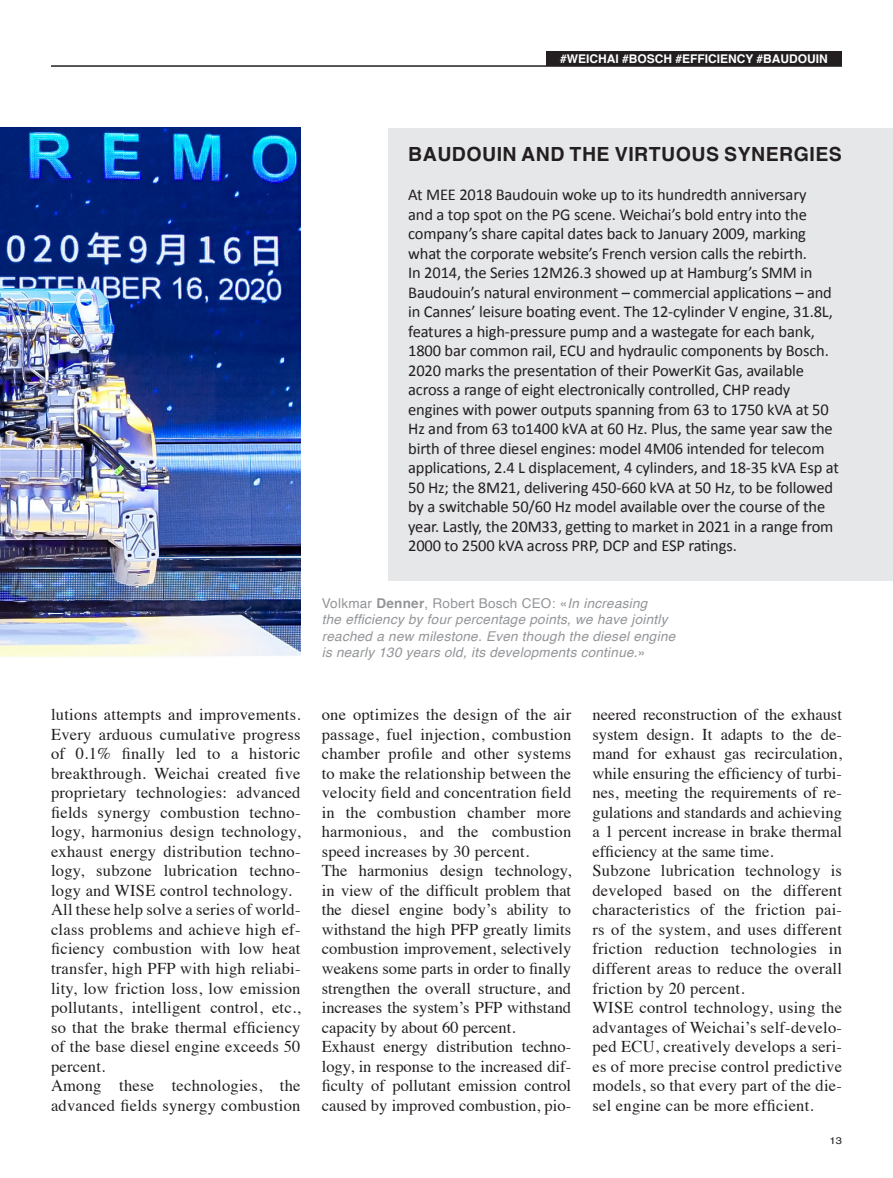
<style>
.page{position:relative;width:893px;height:1178px;background:#fff}
.page>*{position:absolute;margin:0;border:0;box-sizing:border-box;transform-origin:0 0}
.titolo_box_new{font:700 19.5px "Helvetica";letter-spacing:.025em;color:#231f20}
.testo_new{font:16.5px/19.5px "Times";letter-spacing:.015em;color:#231f20;text-align:justify}
.box_testo_new{font:16.5px/19.5px "Calibri";letter-spacing:-.01em;color:#231f20}
.box_titolo{font:italic 13.5px/16.5px "Helvetica";letter-spacing:.02em;color:#939598}
.box_titolo-2{font:700 12px "Helvetica";color:#fff}
.t1{font:9.6px "Helvetica";color:#231f20;scale:1.17 1}
.s1{font-style:normal}
.s2{font-weight:700;font-style:normal}
</style>
<div class="page">
<img style="left:0;top:128px;width:300px;height:529px">
<div style="left:546px;top:51px;width:296px;height:15px;background:#231f20"></div>
<hr style="left:51px;top:65px;width:791px;height:2px;background:#231f20">
<div style="left:388px;top:128px;width:505px;height:452px;background:#e6e7e9"></div>
<p class="box_titolo-2" style="left:560px;top:51px;width:269px">#WEICHAI #BOSCH #EFFICIENCY #BAUDOUIN</p>
<p class="testo_new" style="left:51px;top:704px;width:251px">lutions attempts and improvements.<br>Every arduous cumulative progress of 0.1% finally led to a historic breakthrough. Weichai created five proprietary technologies: advanced fields synergy combustion techno&shy;logy, harmonius design technology, exhaust energy distribution techno&shy;logy, subzone lubrication techno&shy;logy and WISE control technology.</p>
<p class="testo_new" style="left:51px;top:899px;width:251px">All these help solve a series of world&shy;class problems and achieve high ef&shy;ficiency combustion with low heat transfer, high PFP with high reliabi&shy;lity, low friction loss, low emission pollutants, intelligent control, etc., so that the brake thermal efficiency of the base diesel engine exceeds 50 percent.</p>
<p class="testo_new" style="left:51px;top:1074px;width:251px">Among these technologies, the advanced fields synergy combustion</p>
<p class="titolo_box_new" style="left:408px;top:142px;width:435px">BAUDOUIN AND THE VIRTUOUS SYNERGIES</p>
<p class="box_testo_new" style="left:408px;top:185px;width:432px">At MEE 2018 Baudouin woke up to its hundredth anniversary<br>and a top spot on the PG scene. Weichai’s bold entry into the company’s share capital dates back to January 2009, marking what the corporate website’s French version calls the rebirth.<br>In 2014, the Series 12M26.3 showed up at Hamburg’s SMM in Baudouin’s natural environment – commercial applications – and in Cannes’ leisure boating event. The 12-cylinder V engine, 31.8L, features a high-pressure pump and a wastegate for each bank, 1800 bar common rail, ECU and hydraulic components by Bosch.<br>2020 marks the presentation of their PowerKit Gas, available across a range of eight electronically controlled, CHP ready engines with power outputs spanning from 63 to 1750 kVA at 50<br>Hz and from 63 to1400 kVA at 60 Hz. Plus, the same year saw the birth of three diesel engines: model 4M06 intended for telecom applications, 2.4 L displacement, 4 cylinders, and 18-35 kVA Esp at 50 Hz; the 8M21, delivering 450-660 kVA at 50 Hz, to be followed by a switchable 50/60 Hz model available over the course of the year. Lastly, the 20M33, getting to market in 2021 in a range from 2000 to 2500 kVA across PRP, DCP and ESP ratings.</p>
<p class="box_titolo" style="left:322px;top:595px;width:355px"><span class="s1">Volkmar</span> <span class="s2">Denner</span><span class="s1">, Robert Bosch CEO: «</span>In increasing<br>the efficiency by four percentage points, we have jointly reached a new milestone. Even though the diesel engine is nearly 130 years old, its developments continue.<span class="s1">»</span></p>
<p class="testo_new" style="left:322px;top:704px;width:251px">one optimizes the design of the air passage, fuel injection, combustion chamber profile and other systems to make the relationship between the velocity field and concentration field in the combustion chamber more harmonious, and the combustion speed increases by 30 percent.</p>
<p class="testo_new" style="left:322px;top:860px;width:251px">The harmonius design technology, in view of the difficult problem that the diesel engine body’s ability to withstand the high PFP greatly limits combustion improvement, selectively weakens some parts in order to finally strengthen the overall structure, and increases the system’s PFP withstand capacity by about 60 percent.</p>
<p class="testo_new" style="left:322px;top:1035px;width:251px">Exhaust energy distribution techno&shy;logy, in response to the increased dif&shy;ficulty of pollutant emission control caused by improved combustion, pio-</p>
<p class="testo_new" style="left:592px;top:704px;width:251px">neered reconstruction of the exhaust system design. It adapts to the de&shy;mand for exhaust gas recirculation, while ensuring the efficiency of turbi&shy;nes, meeting the requirements of re&shy;gulations and standards and achieving a 1 percent increase in brake thermal efficiency at the same time.</p>
<p class="testo_new" style="left:592px;top:860px;width:251px">Subzone lubrication technology is developed based on the different characteristics of the friction pai&shy;rs of the system, and uses different friction reduction technologies in different areas to reduce the overall friction by 20 percent.</p>
<p class="testo_new" style="left:592px;top:996px;width:251px">WISE control technology, using the advantages of Weichai’s self-develo&shy;ped ECU, creatively develops a seri&shy;es of more precise control predictive models, so that every part of the die&shy;sel engine can be more efficient.</p>
<p class="t1" style="left:829px;top:1133px;width:12px">13</p>
</div>
